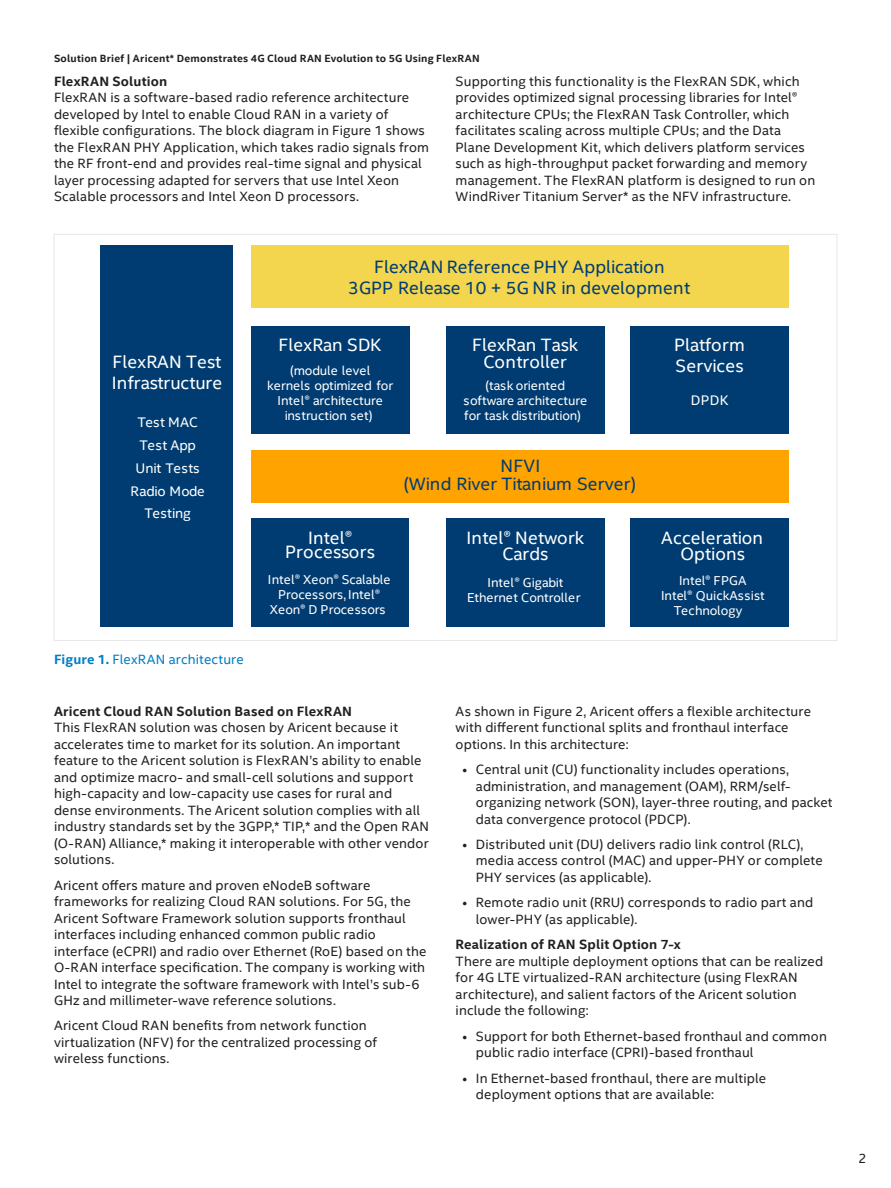
<style>
.page{position:relative;width:891px;height:1188px;background:#fff}
.page>*{position:absolute;margin:0;border:0;box-sizing:border-box;transform-origin:0 0}
.t1{font:17.85px/21.5px "Intel Clear";letter-spacing:.005em;color:#fff;text-align:center}
.t2{font:17.85px/20.9px "Intel Clear";letter-spacing:.01em;color:#003c71;text-align:center}
.t3{font:13.95px/22.6px "Intel Clear";letter-spacing:.01em;color:#fff;text-align:center}
.MainCopy___Caption{font:13.5px/16.5px "Intel Clear";letter-spacing:.01em;color:#231f20}
.MainCopy___Caption-2{font:13.5px "Intel Clear";letter-spacing:.01em;color:#007ec5}
.t4{font:12.9px/15px "Intel Clear";color:#fff;text-align:center}
.t5{font:700 10.5px "Intel Clear";letter-spacing:.02em;color:#231f20}
.s1{font-weight:700}
</style>
<div class="page">
<div style="left:101px;top:245px;width:132px;height:381px;background:#003c71"></div>
<div style="left:251px;top:245px;width:538px;height:63px;background:#f3d54e"></div>
<div style="left:251px;top:326px;width:158px;height:107px;background:#003c71"></div>
<div style="left:446px;top:326px;width:159px;height:107px;background:#003c71"></div>
<div style="left:630px;top:326px;width:159px;height:107px;background:#003c71"></div>
<div style="left:251px;top:450px;width:538px;height:52px;background:#ffa300"></div>
<div style="left:251px;top:518px;width:158px;height:108px;background:#003c71"></div>
<div style="left:446px;top:518px;width:159px;height:108px;background:#003c71"></div>
<div style="left:630px;top:518px;width:159px;height:108px;background:#003c71"></div>
<p class="t5" style="left:54px;top:51px;width:427px">Solution Brief | Aricent* Demonstrates 4G Cloud RAN Evolution to 5G Using FlexRAN</p>
<p class="MainCopy___Caption" style="left:54px;top:72px;width:377px"><span class="s1">FlexRAN Solution<br></span>FlexRAN is a software-based radio reference architecture developed by Intel to enable Cloud RAN in a variety of flexible configurations. The block diagram in Figure 1 shows the FlexRAN PHY Application, which takes radio signals from the RF front-end and provides real-time signal and physical layer processing adapted for servers that use Intel Xeon Scalable processors and Intel Xeon D processors.</p>
<p class="MainCopy___Caption" style="left:456px;top:72px;width:361px">Supporting this functionality is the FlexRAN SDK, which provides optimized signal processing libraries for Intel® architecture CPUs; the FlexRAN Task Controller, which facilitates scaling across multiple CPUs; and the Data Plane Development Kit, which delivers platform services such as high-throughput packet forwarding and memory management. The FlexRAN platform is designed to run on WindRiver Titanium Server* as the NFV infrastructure.</p>
<p class="t1" style="left:112px;top:350px;width:112px;text-align:left">FlexRAN Test<br>Infrastructure</p>
<p class="t3" style="left:131px;top:411px;width:76px">Test MAC<br>Test App<br>Unit Tests<br>Radio Mode<br>Testing</p>
<p class="MainCopy___Caption-2" style="left:54px;top:650px;width:191px"><span class="s1">Figure 1.</span> FlexRAN architecture</p>
<p class="t2" style="left:348px;top:256px;width:343px">FlexRAN Reference PHY Application<br>3GPP Release 10 + 5G NR in development</p>
<p class="t1" style="left:279px;top:333px;width:104px">FlexRan SDK</p>
<p class="t4" style="left:267px;top:363px;width:127px">(module level kernels optimized for<br>Intel® architecture instruction set)</p>
<p class="t1" style="left:472px;top:335px;width:108px;line-height:17px">FlexRan Task<br>Controller</p>
<p class="t4" style="left:464px;top:378px;width:125px">(task oriented software architecture for task distribution)</p>
<p class="t2" style="left:404px;top:456px;width:233px;line-height:17.9px">NFVI<br>(Wind River Titanium Server)</p>
<p class="t1" style="left:285px;top:530px;width:91px;line-height:14px">Intel®<br>Processors</p>
<p class="t4" style="left:268px;top:571px;width:124px">Intel® Xeon® Scalable<br>Processors, Intel®<br>Xeon® D Processors</p>
<p class="t1" style="left:467px;top:530px;width:119px;line-height:15.8px">Intel® Network<br>Cards</p>
<p class="t4" style="left:467px;top:574px;width:115px">Intel® Gigabit<br>Ethernet Controller</p>
<p class="t1" style="left:674px;top:333px;width:72px;text-align:left">Platform<br>Services</p>
<p class="t3" style="left:691px;top:388px;width:39px">DPDK</p>
<p class="t1" style="left:661px;top:529px;width:104px;line-height:16.2px">Acceleration<br>Options</p>
<p class="t4" style="left:679px;top:572px;width:69px">Intel® FPGA</p>
<p class="t4" style="left:661px;top:587px;width:105px">Intel® QuickAssist</p>
<p class="t4" style="left:674px;top:602px;width:70px">Technology</p>
<p class="MainCopy___Caption" style="left:54px;top:702px;width:377px"><span class="s1">Aricent Cloud RAN Solution Based on FlexRAN<br></span>This FlexRAN solution was chosen by Aricent because it accelerates time to market for its solution. An important feature to the Aricent solution is FlexRAN’s ability to enable and optimize macro- and small-cell solutions and support high-capacity and low-capacity use cases for rural and dense environments. The Aricent solution complies with all industry standards set by the 3GPP,* TIP,* and the Open RAN (O-RAN) Alliance,* making it interoperable with other vendor solutions.</p>
<p class="MainCopy___Caption" style="left:54px;top:876px;width:374px">Aricent offers mature and proven eNodeB software frameworks for realizing Cloud RAN solutions. For 5G, the Aricent Software Framework solution supports fronthaul interfaces including enhanced common public radio interface (eCPRI) and radio over Ethernet (RoE) based on the O-RAN interface specification. The company is working with Intel to integrate the software framework with Intel’s sub-6<br>GHz and millimeter-wave reference solutions.</p>
<p class="MainCopy___Caption" style="left:54px;top:1017px;width:324px">Aricent Cloud RAN benefits from network function virtualization (NFV) for the centralized processing of wireless functions.</p>
<p class="MainCopy___Caption" style="left:456px;top:702px;width:357px">As shown in Figure 2, Aricent offers a flexible architecture with different functional splits and fronthaul interface options. In this architecture:</p>
<p class="MainCopy___Caption" style="left:476px;top:761px;width:358px;text-indent:-14px">• Central unit (CU) functionality includes operations, administration, and management (OAM), RRM/self&shy;organizing network (SON), layer-three routing, and packet data convergence protocol (PDCP).</p>
<p class="MainCopy___Caption" style="left:476px;top:836px;width:348px;text-indent:-14px">• Distributed unit (DU) delivers radio link control (RLC), media access control (MAC) and upper-PHY or complete<br>PHY services (as applicable).</p>
<p class="MainCopy___Caption" style="left:476px;top:894px;width:339px;text-indent:-14px">• Remote radio unit (RRU) corresponds to radio part and lower-PHY (as applicable).</p>
<p class="MainCopy___Caption" style="left:456px;top:936px;width:369px"><span class="s1">Realization of RAN Split Option 7-x<br></span>There are multiple deployment options that can be realized for 4G LTE virtualized-RAN architecture (using FlexRAN architecture), and salient factors of the Aricent solution include the following:</p>
<p class="MainCopy___Caption" style="left:476px;top:1027px;width:353px;text-indent:-14px">• Support for both Ethernet-based fronthaul and common public radio interface (CPRI)-based fronthaul</p>
<p class="MainCopy___Caption" style="left:476px;top:1069px;width:292px;text-indent:-14px">• In Ethernet-based fronthaul, there are multiple deployment options that are available:</p>
<p class="MainCopy___Caption" style="left:858px;top:1150px;width:10px">2</p>
</div>
